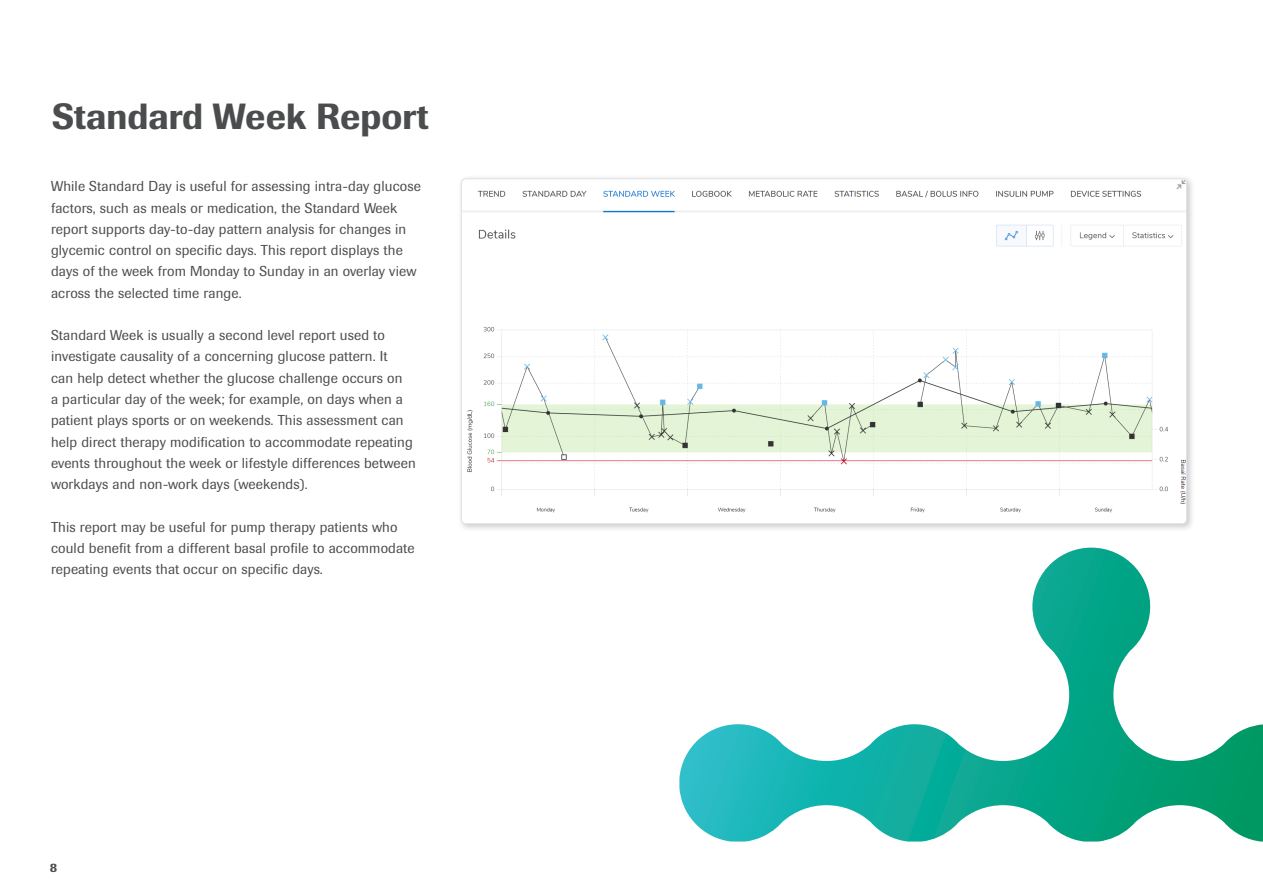
<style>
.page{position:relative;width:1263px;height:893px;background:#fff}
.page>*{position:absolute;margin:0;border:0;box-sizing:border-box;transform-origin:0 0}
.Article_Headline{font:500 36px "Imago Pro";color:#4b4c4d}
.Main_Copy{font:14.25px/21.3px "Imago Pro";letter-spacing:.01em;color:#4b4c4d}
.t1{font:500 12.75px "Imago Pro";color:#4b4c4d}
</style>
<div class="page">
<div style="left:457px;top:175px;width:738px;height:357px;background:#231f20;opacity:.24"></div>
<img style="left:461px;top:179px;width:725px;height:345px">
<svg style="left:679px;top:548px;width:584px;height:293px"></svg>
<p class="Article_Headline" style="left:52px;top:93px;width:378px">Standard Week Report</p>
<p class="Main_Copy" style="left:51px;top:176px;width:371px">While Standard Day is useful for assessing intra-day glucose factors, such as meals or medication, the Standard Week report supports day-to-day pattern analysis for changes in glycemic control on specific days. This report displays the days of the week from Monday to Sunday in an overlay view across the selected time range.</p>
<p class="Main_Copy" style="left:51px;top:324px;width:366px">Standard Week is usually a second level report used to investigate causality of a concerning glucose pattern. It<br>can help detect whether the glucose challenge occurs on<br>a particular day of the week; for example, on days when a patient plays sports or on weekends. This assessment can help direct therapy modification to accommodate repeating events throughout the week or lifestyle differences between workdays and non-work days (weekends).</p>
<p class="Main_Copy" style="left:51px;top:516px;width:365px">This report may be useful for pump therapy patients who could benefit from a different basal profile to accommodate repeating events that occur on specific days.</p>
<p class="t1" style="left:50px;top:859px;width:9px">8</p>
</div>
